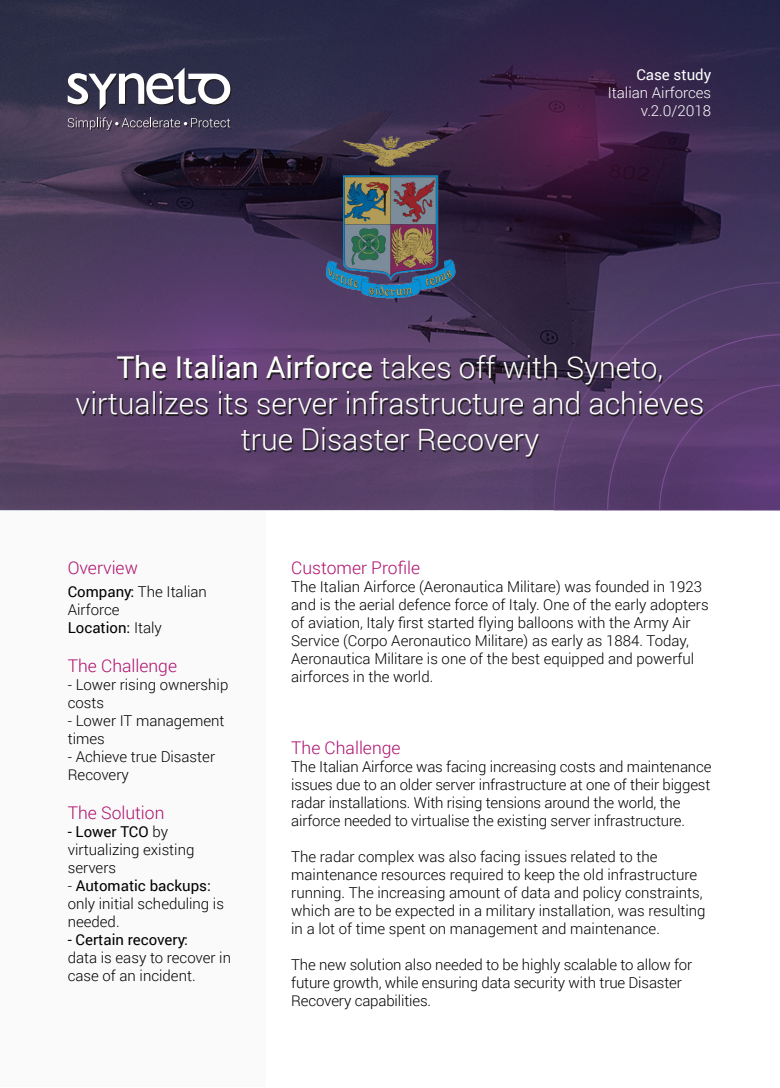
<style>
.page{position:relative;width:780px;height:1088px;background:#fff}
.page>*{position:absolute;margin:0;border:0;box-sizing:border-box;transform-origin:0 0}
.t1{font:300 30px/36px "Roboto";color:#fff;text-align:center}
.t2{font:300 17.5px "Roboto";color:#ad0f6c}
.t3{font:300 15px/18px "Roboto";color:#000}
.t4{font:300 15px/18px "Roboto";color:#fff;text-align:right}
.t5{font:15px "Roboto";color:#000}
.t6{font:15px "Roboto";color:#fff}
.s1{font-weight:400}
</style>
<div class="page">
<svg style="left:0;top:0;width:533px;height:510px;background:#36324f"></svg>
<svg style="left:309px;top:0;width:471px;height:388px;background:#332344"></svg>
<svg style="left:533px;top:251px;width:247px;height:259px;background:#423255"></svg>
<svg style="left:0;top:99px;width:478px;height:411px;background:#503b60"></svg>
<svg style="left:554px;top:282px;width:226px;height:228px;background:#4b3860"></svg>
<svg style="left:607px;top:334px;width:173px;height:176px;background:#593c6e"></svg>
<div style="left:0;top:511px;width:266px;height:576px;background:#fafafa"></div>
<svg style="left:68px;top:67px;width:163px;height:44px"></svg>
<svg style="left:68px;top:117px;width:163px;height:14px;background:#5b5267"></svg>
<img style="left:318px;top:130px;width:144px;height:175px">
<p class="t6" style="left:636px;top:64px;width:76px">Case study</p>
<p class="t4" style="left:607px;top:83px;width:105px">Italian Airforces v.2.0/2018</p>
<h1 class="t1" style="left:76px;top:349px;width:630px"><span class="s1">The Italian Airforce</span> takes off with Syneto, virtualizes its server infrastructure and achieves true Disaster Recovery</h1>
<p class="t2" style="left:68px;top:556px;width:72px">Overview</p>
<p class="t3" style="left:68px;top:582px;width:141px"><span class="s1">Company:</span> The Italian<br>Airforce<br><span class="s1">Location:</span> Italy</p>
<p class="t2" style="left:68px;top:654px;width:111px">The Challenge</p>
<p class="t3" style="left:68px;top:675px;width:162px">- Lower rising ownership costs</p>
<p class="t3" style="left:68px;top:711px;width:158px">- Lower IT management times</p>
<p class="t3" style="left:68px;top:747px;width:149px">- Achieve true Disaster<br>Recovery</p>
<p class="t2" style="left:68px;top:801px;width:98px">The Solution</p>
<p class="t3" style="left:68px;top:822px;width:128px"><span class="s1">- Lower TCO</span> by virtualizing existing servers</p>
<p class="t3" style="left:68px;top:876px;width:158px">- <span class="s1">Automatic backups: </span>only initial scheduling is needed.</p>
<p class="t5" style="left:68px;top:929px;width:122px">- Certain recovery:</p>
<p class="t3" style="left:68px;top:948px;width:165px">data is easy to recover in case of an incident.</p>
<p class="t2" style="left:291px;top:555px;width:130px">Customer Profile</p>
<p class="t3" style="left:291px;top:577px;width:419px">The Italian Airforce (Aeronautica Militare) was founded in 1923 and is the aerial defence force of Italy. One of the early adopters of aviation, Italy first started flying balloons with the Army Air Service (Corpo Aeronautico Militare) as early as 1884. Today, Aeronautica Militare is one of the best equipped and powerful airforces in the world.</p>
<p class="t2" style="left:291px;top:735px;width:111px">The Challenge</p>
<p class="t3" style="left:291px;top:757px;width:421px">The Italian Airforce was facing increasing costs and maintenance issues due to an older server infrastructure at one of their biggest radar installations. With rising tensions around the world, the airforce needed to virtualise the existing server infrastructure.</p>
<p class="t3" style="left:291px;top:847px;width:416px">The radar complex was also facing issues related to the maintenance resources required to keep the old infrastructure running. The increasing amount of data and policy constraints, which are to be expected in a military installation, was resulting in a lot of time spent on management and maintenance.</p>
<p class="t3" style="left:291px;top:955px;width:402px">The new solution also needed to be highly scalable to allow for future growth, while ensuring data security with true Disaster<br>Recovery capabilities.</p>
</div>
